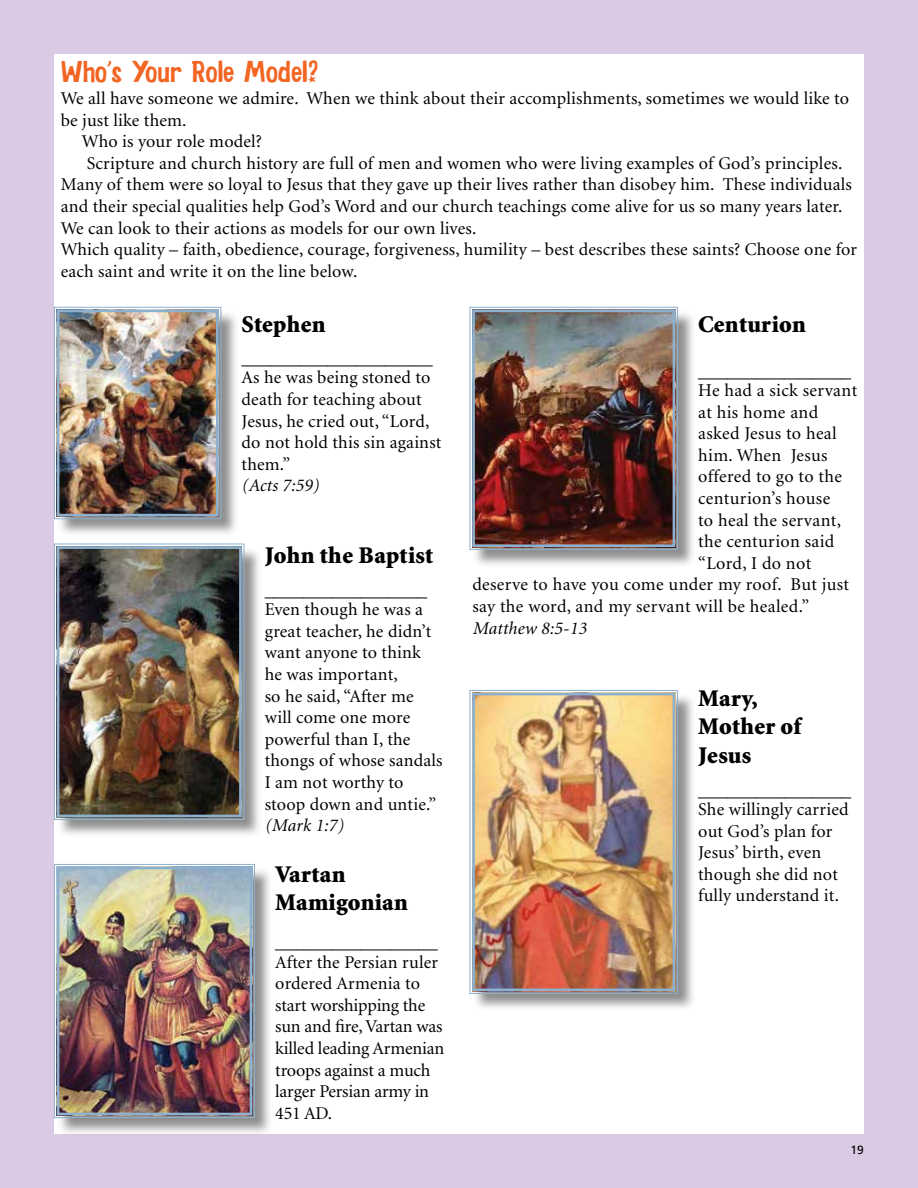
<style>
.page{position:relative;width:918px;height:1188px;background:#dbcae3}
.page>*{position:absolute;margin:0;border:0;box-sizing:border-box;transform-origin:0 0}
.t1{font:30px "Salade Fiestas";color:#f26522}
.t2{font:900 24px/28.8px "Minion";letter-spacing:.01em;color:#000}
.t3{font:900 19.5px "Minion";color:#000}
.t4{font:18px/21.6px "Minion";letter-spacing:.01em;color:#000}
.t5{font:18px/21.6px "Minion";letter-spacing:-.01em;color:#000}
.t6{font:italic 18px "Minion";letter-spacing:.01em;color:#000}
.t7{font:12px "Frutiger";color:#000}
</style>
<div class="page">
<div style="left:54px;top:54px;width:810px;height:1080px;background:#fff"></div>
<div style="left:56px;top:309px;width:184px;height:229px;background:#000;opacity:.45"></div>
<img style="left:54px;top:306px;width:168px;height:214px">
<div style="left:57px;top:310px;width:162px;height:207px;border:3px solid #8cb0ce"></div>
<div style="left:472px;top:309px;width:225px;height:259px;background:#000;opacity:.45"></div>
<img style="left:469px;top:306px;width:209px;height:244px">
<div style="left:472px;top:310px;width:203px;height:237px;border:3px solid #8cb0ce"></div>
<div style="left:472px;top:692px;width:225px;height:320px;background:#000;opacity:.45"></div>
<img style="left:469px;top:690px;width:209px;height:304px">
<div style="left:472px;top:693px;width:203px;height:298px;border:3px solid #8cb0ce"></div>
<div style="left:56px;top:546px;width:207px;height:293px;background:#000;opacity:.45"></div>
<img style="left:54px;top:543px;width:191px;height:277px">
<div style="left:57px;top:546px;width:185px;height:271px;border:3px solid #8cb0ce"></div>
<div style="left:56px;top:866px;width:218px;height:271px;background:#000;opacity:.45"></div>
<img style="left:54px;top:864px;width:201px;height:254px">
<div style="left:57px;top:867px;width:195px;height:248px;border:3px solid #8cb0ce"></div>
<h1 class="t1" style="left:61px;top:53px;width:259px">Who’s Your Role Model?</h1>
<p class="t4" style="left:61px;top:88px;width:790px">We all have someone we admire. When we think about their accomplishments, sometimes we would like to</p>
<p class="t4" style="left:61px;top:110px;width:127px">be just like them.</p>
<p class="t4" style="left:82px;top:131px;width:182px">Who is your role model?</p>
<p class="t4" style="left:87px;top:153px;width:757px">Scripture and church history are full of men and women who were living examples of God’s principles.</p>
<p class="t4" style="left:61px;top:174px;width:793px">Many of them were so loyal to Jesus that they gave up their lives rather than disobey him. These individuals</p>
<p class="t4" style="left:61px;top:196px;width:783px">and their special qualities help God’s Word and our church teachings come alive for us so many years later.</p>
<p class="t4" style="left:61px;top:218px;width:417px">We can look to their actions as models for our own lives.</p>
<p class="t4" style="left:61px;top:239px;width:798px">Which quality – faith, obedience, courage, forgiveness, humility – best describes these saints? Choose one for</p>
<p class="t4" style="left:61px;top:261px;width:298px">each saint and write it on the line below.</p>
<h2 class="t2" style="left:242px;top:310px;width:85px">Stephen</h2>
<p class="t3" style="left:242px;top:348px;width:193px">____________________</p>
<p class="t4" style="left:242px;top:368px;width:201px">As he was being stoned to death for teaching about<br>Jesus, he cried out, “Lord, do not hold this sin against them.”</p>
<p class="t6" style="left:242px;top:477px;width:79px">(Acts 7:59)</p>
<h2 class="t2" style="left:698px;top:310px;width:109px">Centurion</h2>
<p class="t3" style="left:698px;top:361px;width:155px">________________</p>
<p class="t4" style="left:698px;top:380px;width:161px">He had a sick servant</p>
<p class="t4" style="left:698px;top:402px;width:122px">at his home and</p>
<p class="t4" style="left:698px;top:423px;width:140px">asked Jesus to heal</p>
<p class="t4" style="left:698px;top:445px;width:131px">him. When Jesus</p>
<p class="t4" style="left:698px;top:467px;width:145px">offered to go to the</p>
<p class="t4" style="left:698px;top:488px;width:134px">centurion’s house</p>
<p class="t4" style="left:698px;top:510px;width:144px">to heal the servant,</p>
<p class="t4" style="left:698px;top:531px;width:138px">the centurion said</p>
<p class="t4" style="left:698px;top:553px;width:115px">“Lord, I do not</p>
<p class="t4" style="left:472px;top:575px;width:378px">deserve to have you come under my roof. But just</p>
<p class="t4" style="left:472px;top:596px;width:338px">say the word, and my servant will be healed.”</p>
<p class="t6" style="left:472px;top:619px;width:116px">Matthew 8:5-13</p>
<h2 class="t2" style="left:265px;top:542px;width:170px">John the Baptist</h2>
<p class="t3" style="left:265px;top:580px;width:164px">_________________</p>
<p class="t4" style="left:265px;top:599px;width:179px">Even though he was a great teacher, he didn’t want anyone to think he was important,<br>so he said, “After me will come one more powerful than I, the thongs of whose sandals<br>I am not worthy to stoop down and untie.”</p>
<p class="t6" style="left:265px;top:817px;width:80px">(Mark 1:7)</p>
<h2 class="t2" style="left:275px;top:860px;width:134px">Vartan<br>Mamigonian</h2>
<p class="t3" style="left:275px;top:932px;width:164px">_________________</p>
<p class="t5" style="left:275px;top:952px;width:170px">After the Persian ruler ordered Armenia to start worshipping the sun and fire, Vartan was killed leading Armenian troops against a much larger Persian army in<br>451 AD.</p>
<h2 class="t2" style="left:698px;top:684px;width:105px">Mary,<br>Mother of<br>Jesus</h2>
<p class="t3" style="left:698px;top:780px;width:155px">________________</p>
<p class="t4" style="left:698px;top:799px;width:152px">She willingly carried out God’s plan for<br>Jesus’ birth, even though she did not fully understand it.</p>
<p class="t7" style="left:851px;top:1143px;width:15px">19</p>
</div>
